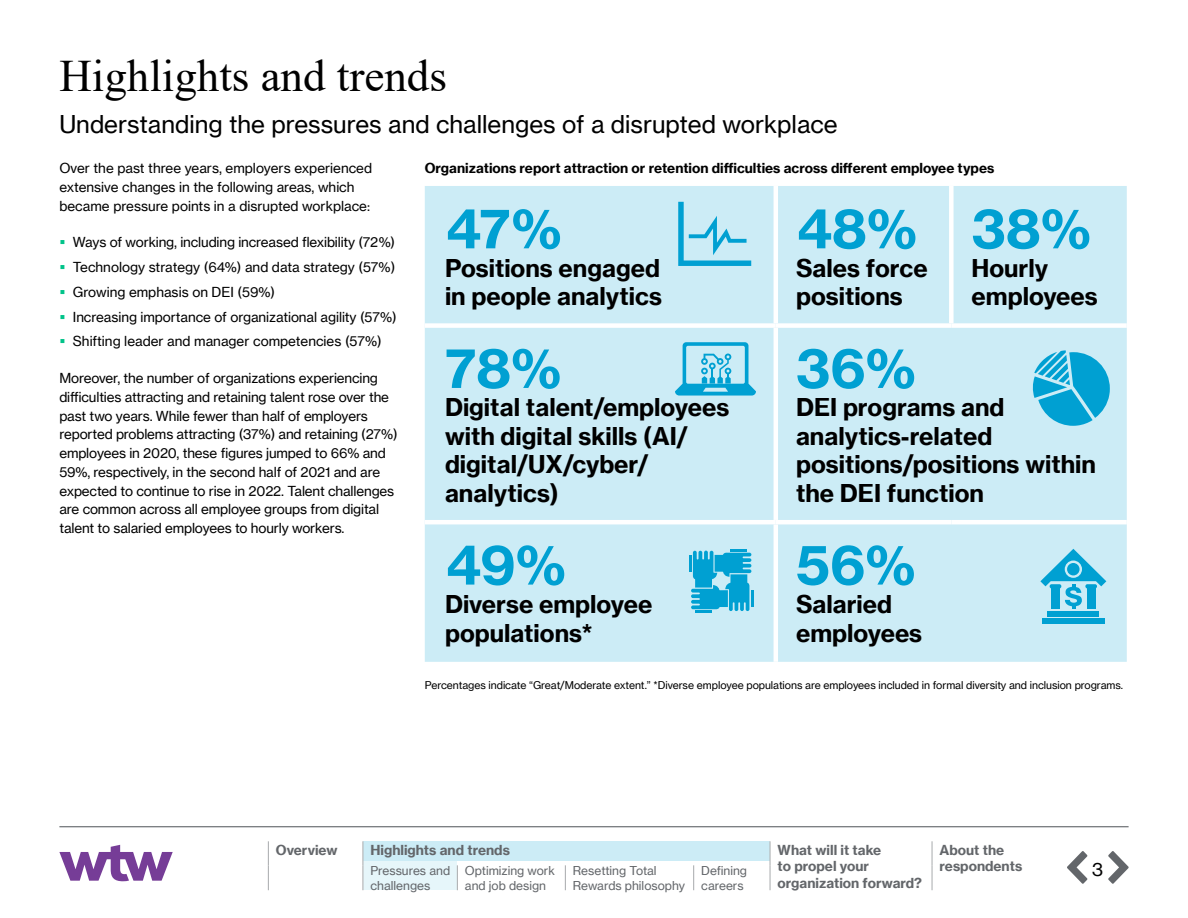
<style>
.page{position:relative;width:1188px;height:918px;background:#fff}
.page>*{position:absolute;margin:0;border:0;box-sizing:border-box;transform-origin:0 0}
.t1{font:54px "N Haas Grotesk TX Pro 75 Bd";color:#00a0d2}
.t2{font:45px "Times New Roman";color:#000}
.t3{font:24px/28.5px "N Haas Grotesk TX Pro 75 Bd";color:#000}
.t4{font:24px "N Haas Grotesk TX Pro 55 Rg";color:#000}
.t5{font:18px "N Haas Grotesk TX Pro 55 Rg";color:#000}
.t6{font:13.5px/18.8px "N Haas Grotesk TX Pro 55 Rg";letter-spacing:-.01em;color:#000}
.t7{font:13.5px/16.5px "N Haas Grotesk TX Pro 75 Bd";color:#63666a}
.t8{font:13.5px "N Haas Grotesk TX Pro 75 Bd";color:#000}
.t9{font:12px/15px "N Haas Grotesk TX Pro 55 Rg";color:#63666a}
.t10{font:10.5px "N Haas Grotesk TX Pro 55 Rg";letter-spacing:-.005em;color:#000}
</style>
<div class="page">
<div style="left:363px;top:841px;width:94px;height:49px;background:#e6f6fa"></div>
<div style="left:363px;top:841px;width:407px;height:20px;background:#ccecf6"></div>
<svg style="left:59px;top:845px;width:114px;height:36px"></svg>
<svg style="left:1108px;top:851px;width:21px;height:33px"></svg>
<svg style="left:1067px;top:851px;width:20px;height:33px"></svg>
<hr style="left:59px;top:826px;width:1070px;height:1px;background:#63666a">
<hr style="left:931px;top:841px;width:2px;height:24px;background:#b1b3b5">
<svg style="left:268px;top:841px;width:1px;height:49px"></svg>
<hr style="left:931px;top:865px;width:2px;height:25px;background:#b1b3b5">
<hr style="left:769px;top:841px;width:2px;height:24px;background:#b1b3b5">
<svg style="left:362px;top:841px;width:1px;height:49px"></svg>
<svg style="left:457px;top:865px;width:1px;height:25px"></svg>
<svg style="left:565px;top:865px;width:1px;height:25px"></svg>
<svg style="left:693px;top:865px;width:1px;height:25px"></svg>
<hr style="left:769px;top:865px;width:2px;height:25px;background:#b1b3b5">
<div style="left:425px;top:186px;width:702px;height:476px;background:#ccecf6"></div>
<hr style="left:774px;top:186px;width:4px;height:137px;background:#fff">
<div style="left:949px;top:186px;width:5px;height:137px;background:#fff"></div>
<div style="left:425px;top:323px;width:351px;height:5px;background:#fff"></div>
<div style="left:776px;top:323px;width:175px;height:5px;background:#fff"></div>
<hr style="left:774px;top:328px;width:4px;height:192px;background:#fff">
<div style="left:951px;top:323px;width:176px;height:5px;background:#fff"></div>
<hr style="left:425px;top:520px;width:351px;height:4px;background:#fff">
<hr style="left:776px;top:520px;width:175px;height:4px;background:#fff">
<hr style="left:774px;top:524px;width:4px;height:138px;background:#fff">
<hr style="left:951px;top:520px;width:176px;height:4px;background:#fff">
<div style="left:1042px;top:618px;width:62px;height:6px;background:#00a0d2"></div>
<div style="left:1047px;top:611px;width:52px;height:6px;background:#00a0d2"></div>
<svg style="left:1040px;top:549px;width:66px;height:60px;background:#78cce7"></svg>
<div style="left:1067px;top:563px;width:13px;height:12px;background:#00a0d2;border-radius:50%"></div>
<svg style="left:675px;top:342px;width:81px;height:54px;background:#7ccee7"></svg>
<hr style="left:695px;top:610px;width:17px;height:3px;background:#00a0d2">
<hr style="left:689px;top:555px;width:3px;height:17px;background:#00a0d2">
<hr style="left:731px;top:549px;width:16px;height:3px;background:#00a0d2">
<hr style="left:751px;top:590px;width:3px;height:17px;background:#00a0d2">
<svg style="left:691px;top:551px;width:60px;height:60px;background:#2eb1da"></svg>
<svg style="left:1032px;top:350px;width:78px;height:76px;background:#48bade"></svg>
<svg style="left:678px;top:202px;width:73px;height:64px;background:#9ad9ed"></svg>
<h2 class="t2" style="left:59px;top:44px;width:389px">Highlights and trends</h2>
<h3 class="t4" style="left:59px;top:109px;width:780px">Understanding the pressures and challenges of a disrupted workplace</h3>
<p class="t6" style="left:59px;top:159px;width:314px">Over the past three years, employers experienced extensive changes in the following areas, which became pressure points in a disrupted workplace:</p>
<p class="t6" style="left:73px;top:230px;width:325px;line-height:24.8px">Ways of working, including increased flexibility (72%)<br>Technology strategy (64%) and data strategy (57%)<br>Growing emphasis on DEI (59%)<br>Increasing importance of organizational agility (57%)<br>Shifting leader and manager competencies (57%)</p>
<p class="t6" style="left:59px;top:369px;width:340px">Moreover, the number of organizations experiencing difficulties attracting and retaining talent rose over the past two years. While fewer than half of employers reported problems attracting (37%) and retaining (27%) employees in 2020, these figures jumped to 66% and 59%, respectively, in the second half of 2021 and are expected to continue to rise in 2022. Talent challenges are common across all employee groups from digital talent to salaried employees to hourly workers.</p>
<p class="t8" style="left:425px;top:160px;width:571px">Organizations report attraction or retention difficulties across different employee types</p>
<h1 class="t1" style="left:445px;top:195px;width:118px">47%</h1>
<h3 class="t3" style="left:445px;top:254px;width:218px">Positions engaged in people analytics</h3>
<h1 class="t1" style="left:796px;top:195px;width:123px">48%</h1>
<h3 class="t3" style="left:796px;top:254px;width:133px">Sales force positions</h3>
<h1 class="t1" style="left:972px;top:195px;width:121px">38%</h1>
<h3 class="t3" style="left:972px;top:254px;width:128px">Hourly employees</h3>
<h1 class="t1" style="left:445px;top:334px;width:118px">78%</h1>
<h3 class="t3" style="left:445px;top:393px;width:286px">Digital talent/employees with digital skills (AI/ digital/UX/cyber/ analytics)</h3>
<h1 class="t1" style="left:796px;top:334px;width:121px">36%</h1>
<h3 class="t3" style="left:796px;top:393px;width:301px">DEI programs and analytics-related positions/positions within the DEI function</h3>
<h1 class="t1" style="left:796px;top:531px;width:121px">56%</h1>
<h3 class="t3" style="left:796px;top:590px;width:128px">Salaried employees</h3>
<p class="t10" style="left:425px;top:679px;width:700px">Percentages indicate “Great/Moderate extent.” *Diverse employee populations are employees included in formal diversity and inclusion programs.</p>
<h1 class="t1" style="left:445px;top:531px;width:122px">49%</h1>
<h3 class="t3" style="left:445px;top:590px;width:209px">Diverse employee populations*</h3>
<p class="t7" style="left:276px;top:841px;width:63px">Overview</p>
<p class="t7" style="left:370px;top:841px;width:141px">Highlights and trends</p>
<p class="t7" style="left:778px;top:841px;width:146px">What will it take<br>to propel your organization forward?</p>
<p class="t7" style="left:940px;top:841px;width:66px">About the</p>
<p class="t9" style="left:370px;top:863px;width:81px">Pressures and</p>
<p class="t7" style="left:940px;top:858px;width:84px">respondents</p>
<p class="t9" style="left:370px;top:878px;width:61px">challenges</p>
<p class="t9" style="left:465px;top:863px;width:92px">Optimizing work and job design</p>
<p class="t9" style="left:573px;top:863px;width:114px">Resetting Total<br>Rewards philosophy</p>
<p class="t9" style="left:701px;top:863px;width:47px">Defining careers</p>
<h3 class="t5" style="left:1092px;top:858px;width:13px">3</h3>
</div>
